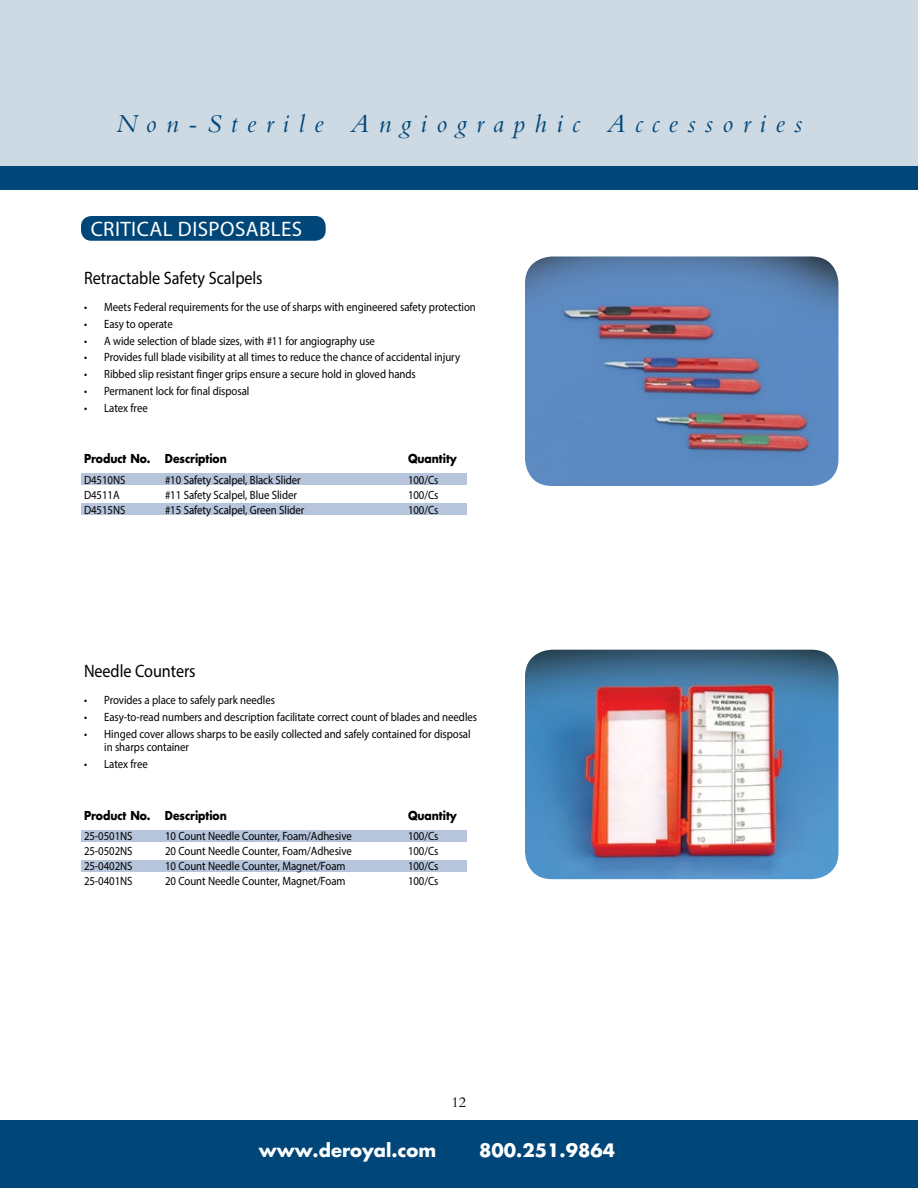
<style>
.page{position:relative;width:918px;height:1188px;background:#fff}
.page>*{position:absolute;margin:0;border:0;box-sizing:border-box;transform-origin:0 0}
.t1{font:italic 27px "Bembo";letter-spacing:.35em;color:#004678}
.t2{font:21px "Myriad Pro";letter-spacing:.02em;color:#fff}
.t3{font:18px "Myriad Pro";letter-spacing:-.005em;color:#000;scale:.9 1}
.t4{font:700 18px "Futura";color:#fff}
.t5{font:15px "Bembo";color:#000}
.t6{font:12px/13.5px "Myriad Pro";letter-spacing:-.005em;color:#000;scale:.9 1}
.t7{font:700 12px "Futura";letter-spacing:-.005em;color:#000;scale:.9 1}
</style>
<div class="page">
<div style="left:0;top:1120px;width:918px;height:68px;background:#004678"></div>
<div style="left:0;top:0;width:918px;height:189px;background:#cddae4"></div>
<div style="left:0;top:166px;width:918px;height:24px;background:#004678"></div>
<div style="left:81px;top:503px;width:386px;height:12px;background:#b6c5db"></div>
<div style="left:81px;top:473px;width:386px;height:12px;background:#b6c5db"></div>
<img style="left:525px;top:256px;width:313px;height:230px">
<div style="left:81px;top:216px;width:245px;height:25px;background:#004678;border-radius:10px"></div>
<div style="left:81px;top:860px;width:386px;height:12px;background:#b6c5db"></div>
<div style="left:81px;top:830px;width:386px;height:12px;background:#b6c5db"></div>
<img style="left:525px;top:650px;width:313px;height:229px">
<h1 class="t1" style="left:116px;top:107px;width:688px">Non-Sterile Angiographic Accessories</h1>
<h2 class="t2" style="left:91px;top:216px;width:213px">CRITICAL DISPOSABLES</h2>
<h3 class="t3" style="left:84px;top:267px;width:200px">Retractable Safety Scalpels</h3>
<p class="t6" style="left:84px;top:300px;width:437px">• Meets Federal requirements for the use of sharps with engineered safety protection</p>
<p class="t6" style="left:84px;top:317px;width:100px">• Easy to operate</p>
<p class="t6" style="left:84px;top:334px;width:325px">• A wide selection of blade sizes, with #11 for angiography use</p>
<p class="t6" style="left:84px;top:350px;width:419px">• Provides full blade visibility at all times to reduce the chance of accidental injury</p>
<p class="t6" style="left:84px;top:367px;width:370px">• Ribbed slip resistant finger grips ensure a secure hold in gloved hands</p>
<p class="t6" style="left:84px;top:384px;width:185px">• Permanent lock for final disposal</p>
<p class="t6" style="left:84px;top:401px;width:72px">• Latex free</p>
<p class="t7" style="left:84px;top:450px;width:160px">Product No. Description</p>
<p class="t7" style="left:408px;top:450px;width:56px">Quantity</p>
<p class="t6" style="left:84px;top:473px;width:48px">D4510NS</p>
<p class="t6" style="left:165px;top:473px;width:152px">#10 Safety Scalpel, Black Slider</p>
<p class="t6" style="left:408px;top:473px;width:35px">100/Cs</p>
<p class="t6" style="left:84px;top:488px;width:41px">D4511A</p>
<p class="t6" style="left:165px;top:488px;width:148px">#11 Safety Scalpel, Blue Slider</p>
<p class="t6" style="left:408px;top:488px;width:35px">100/Cs</p>
<p class="t6" style="left:84px;top:503px;width:48px">D4515NS</p>
<p class="t6" style="left:165px;top:503px;width:156px">#15 Safety Scalpel, Green Slider</p>
<p class="t6" style="left:408px;top:503px;width:35px">100/Cs</p>
<h3 class="t3" style="left:84px;top:660px;width:126px">Needle Counters</h3>
<p class="t6" style="left:84px;top:693px;width:214px">• Provides a place to safely park needles</p>
<p class="t6" style="left:84px;top:710px;width:438px">• Easy-to-read numbers and description facilitate correct count of blades and needles</p>
<p class="t6" style="left:104px;top:727px;width:409px;text-indent:-20px">• Hinged cover allows sharps to be easily collected and safely contained for disposal in sharps container</p>
<p class="t6" style="left:84px;top:757px;width:72px">• Latex free</p>
<p class="t7" style="left:84px;top:807px;width:160px">Product No. Description</p>
<p class="t7" style="left:408px;top:807px;width:56px">Quantity</p>
<p class="t6" style="left:84px;top:829px;width:55px">25-0501NS</p>
<p class="t6" style="left:165px;top:829px;width:209px">10 Count Needle Counter, Foam/Adhesive</p>
<p class="t6" style="left:408px;top:829px;width:35px">100/Cs</p>
<p class="t6" style="left:84px;top:844px;width:55px">25-0502NS</p>
<p class="t6" style="left:165px;top:844px;width:209px">20 Count Needle Counter, Foam/Adhesive</p>
<p class="t6" style="left:408px;top:844px;width:35px">100/Cs</p>
<p class="t6" style="left:84px;top:859px;width:55px">25-0402NS</p>
<p class="t6" style="left:165px;top:859px;width:202px">10 Count Needle Counter, Magnet/Foam</p>
<p class="t6" style="left:408px;top:859px;width:35px">100/Cs</p>
<p class="t6" style="left:84px;top:874px;width:55px">25-0401NS</p>
<p class="t6" style="left:165px;top:874px;width:202px">20 Count Needle Counter, Magnet/Foam</p>
<p class="t6" style="left:408px;top:874px;width:35px">100/Cs</p>
<p class="t5" style="left:452px;top:1093px;width:16px">12</p>
<h3 class="t4" style="left:259px;top:1137px;width:179px">www.deroyal.com</h3>
<h3 class="t4" style="left:479px;top:1137px;width:137px">800.251.9864</h3>
</div>
